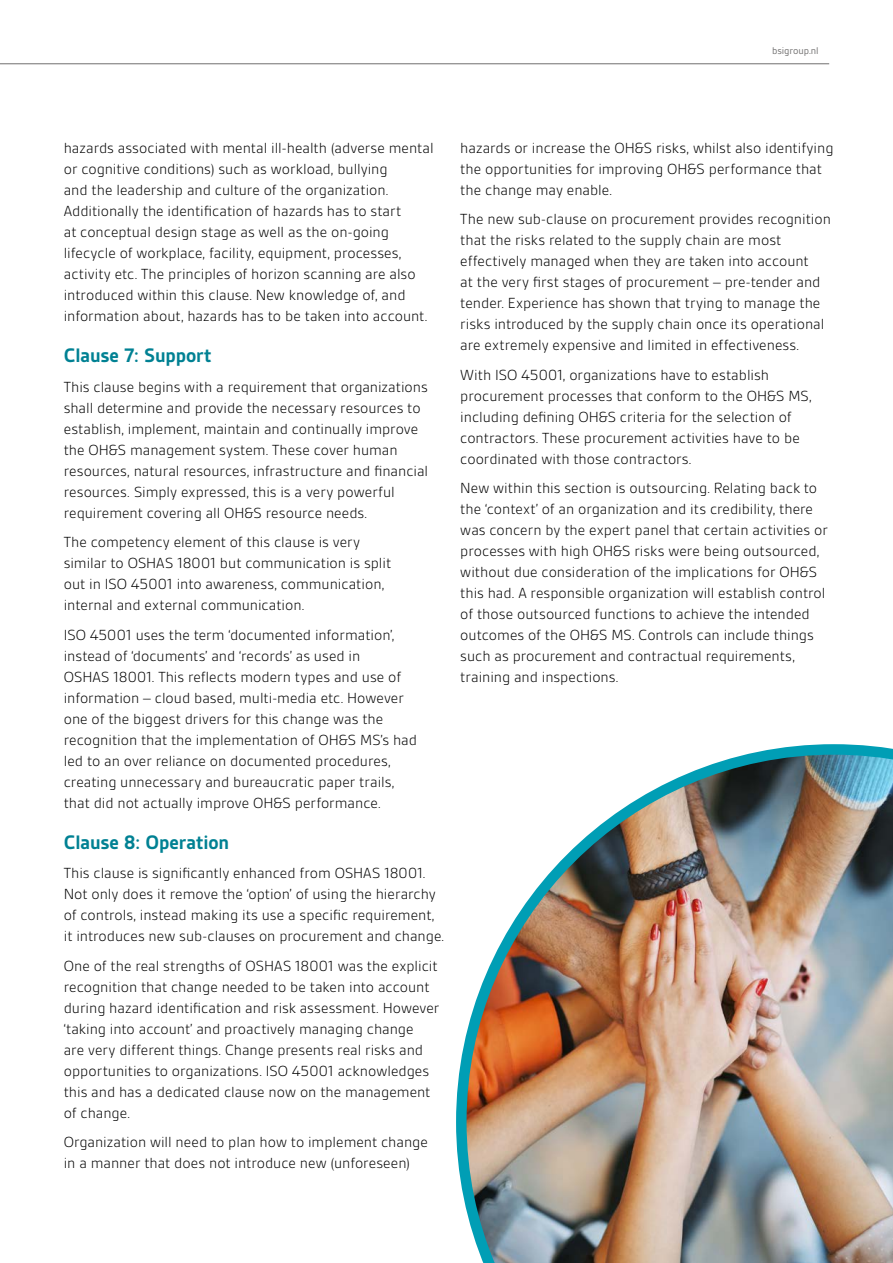
<style>
.page{position:relative;width:893px;height:1263px;background:#fff}
.page>*{position:absolute;margin:0;border:0;box-sizing:border-box;transform-origin:0 0}
.t1{font:700 21px "BSI Gesta";letter-spacing:-.01em;color:#008193}
.t2{font:300 15.75px/21px "BSI Gesta";color:#000}
.t3{font:10.5px "BSI Gesta";letter-spacing:-.005em;color:#706f6f}
</style>
<div class="page">
<hr style="left:0;top:63px;width:829px;height:1px;background:#706f6f">
<img style="left:456px;top:744px;width:437px;height:519px">
<p class="t3" style="left:772px;top:46px;width:48px">bsigroup.nl</p>
<p class="t2" style="left:64px;top:138px;width:371px">hazards associated with mental ill-health (adverse mental or cognitive conditions) such as workload, bullying<br>and the leadership and culture of the organization.<br>Additionally the identification of hazards has to start<br>at conceptual design stage as well as the on-going lifecycle of workplace, facility, equipment, processes, activity etc. The principles of horizon scanning are also introduced within this clause. New knowledge of, and information about, hazards has to be taken into account.</p>
<h1 class="t1" style="left:64px;top:344px;width:149px">Clause 7: Support</h1>
<p class="t2" style="left:64px;top:376px;width:366px">This clause begins with a requirement that organizations shall determine and provide the necessary resources to establish, implement, maintain and continually improve the OH&amp;S management system. These cover human resources, natural resources, infrastructure and financial resources. Simply expressed, this is a very powerful requirement covering all OH&amp;S resource needs.</p>
<p class="t2" style="left:64px;top:532px;width:329px">The competency element of this clause is very similar to OSHAS 18001 but communication is split out in ISO 45001 into awareness, communication, internal and external communication.</p>
<p class="t2" style="left:64px;top:624px;width:355px">ISO 45001 uses the term ‘documented information’, instead of ‘documents’ and ‘records’ as used in<br>OSHAS 18001. This reflects modern types and use of information – cloud based, multi-media etc. However one of the biggest drivers for this change was the recognition that the implementation of OH&amp;S MS’s had led to an over reliance on documented procedures, creating unnecessary and bureaucratic paper trails, that did not actually improve OH&amp;S performance.</p>
<h1 class="t1" style="left:64px;top:831px;width:167px">Clause 8: Operation</h1>
<p class="t2" style="left:64px;top:863px;width:382px">This clause is significantly enhanced from OSHAS 18001.<br>Not only does it remove the ‘option’ of using the hierarchy of controls, instead making its use a specific requirement, it introduces new sub-clauses on procurement and change.</p>
<p class="t2" style="left:64px;top:955px;width:377px">One of the real strengths of OSHAS 18001 was the explicit recognition that change needed to be taken into account during hazard identification and risk assessment. However ‘taking into account’ and proactively managing change<br>are very different things. Change presents real risks and opportunities to organizations. ISO 45001 acknowledges this and has a dedicated clause now on the management of change.</p>
<p class="t2" style="left:64px;top:1132px;width:366px">Organization will need to plan how to implement change in a manner that does not introduce new (unforeseen)</p>
<p class="t2" style="left:460px;top:137px;width:375px">hazards or increase the OH&amp;S risks, whilst also identifying the opportunities for improving OH&amp;S performance that the change may enable.</p>
<p class="t2" style="left:460px;top:209px;width:372px">The new sub-clause on procurement provides recognition that the risks related to the supply chain are most effectively managed when they are taken into account<br>at the very first stages of procurement – pre-tender and tender. Experience has shown that trying to manage the risks introduced by the supply chain once its operational are extremely expensive and limited in effectiveness.</p>
<p class="t2" style="left:460px;top:364px;width:353px">With ISO 45001, organizations have to establish procurement processes that conform to the OH&amp;S MS, including defining OH&amp;S criteria for the selection of contractors. These procurement activities have to be coordinated with those contractors.</p>
<p class="t2" style="left:460px;top:478px;width:369px">New within this section is outsourcing. Relating back to the ‘context’ of an organization and its credibility, there was concern by the expert panel that certain activities or processes with high OH&amp;S risks were being outsourced, without due consideration of the implications for OH&amp;S this had. A responsible organization will establish control of those outsourced functions to achieve the intended outcomes of the OH&amp;S MS. Controls can include things such as procurement and contractual requirements, training and inspections.</p>
</div>
